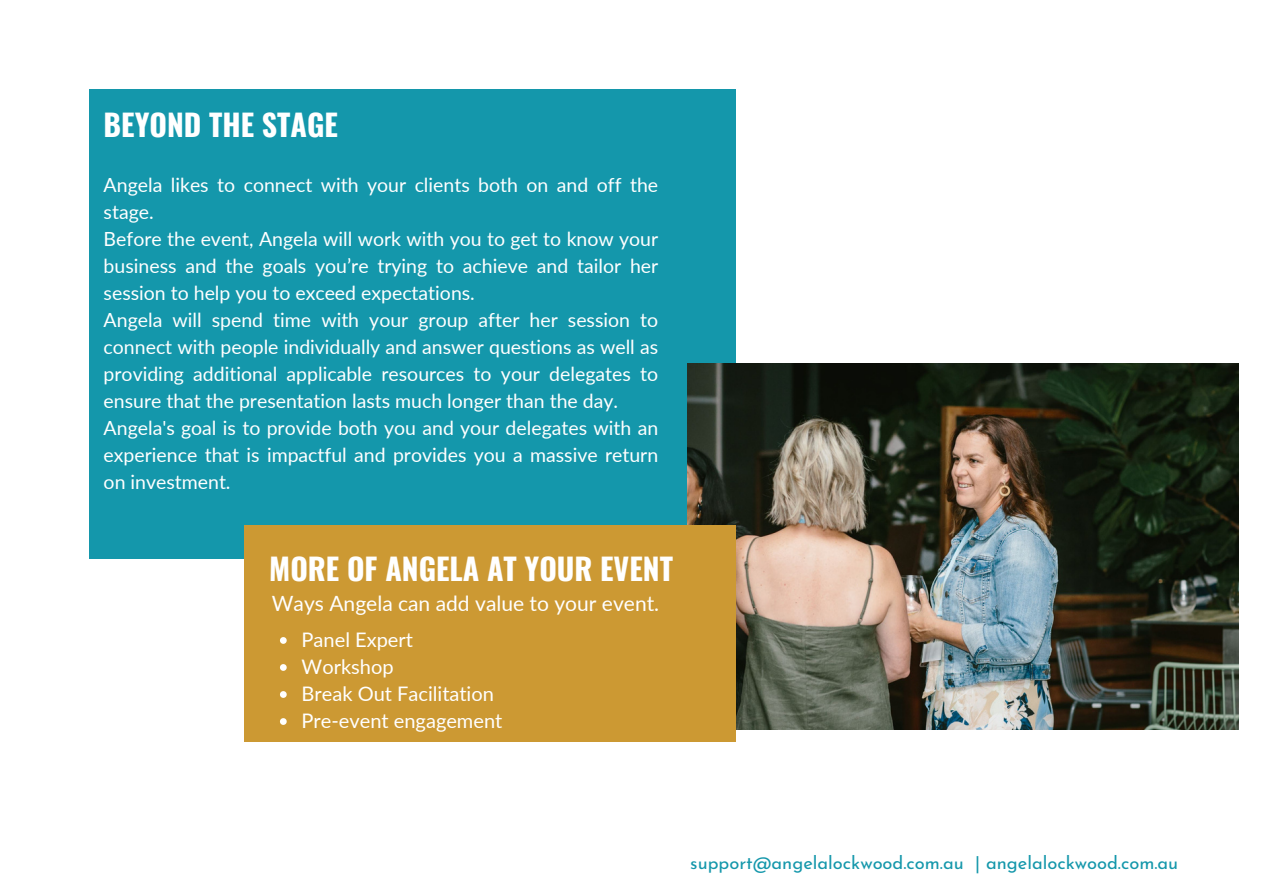
<style>
.page{position:relative;width:1263px;height:894px;background:#fff}
.page>*{position:absolute;margin:0;border:0;box-sizing:border-box;transform-origin:0 0}
.t1{font:700 30px "Oswald";color:#fff}
.t2{font:21px "Lato";color:#fff}
.t3{font:20.1px "Lato";color:#fff}
.t4{font:19.5px/27px "Lato";color:#fff}
.t5{font:18.3px "Josefin Sans";color:#1497ab}
</style>
<div class="page">
<div style="left:89px;top:89px;width:647px;height:469px;background:#1497ab"></div>
<img style="left:687px;top:363px;width:552px;height:366px">
<div style="left:245px;top:524px;width:491px;height:216px;background:#c93"></div>
<svg style="left:280px;top:637px;width:7px;height:6px"></svg>
<svg style="left:280px;top:664px;width:7px;height:6px"></svg>
<svg style="left:280px;top:691px;width:7px;height:6px"></svg>
<svg style="left:280px;top:718px;width:7px;height:6px"></svg>
<h2 class="t1" style="left:104px;top:101px;width:236px">BEYOND THE STAGE</h2>
<p class="t4" style="left:104px;top:171px;width:556px">Angela likes to connect with your clients both on and off the stage.<br>Before the event, Angela will work with you to get to know your business and the goals you’re trying to achieve and tailor her session to help you to exceed expectations.<br>Angela will spend time with your group after her session to connect with people individually and answer questions as well as providing additional applicable resources to your delegates to ensure that the presentation lasts much longer than the day.<br>Angela's goal is to provide both you and your delegates with an experience that is impactful and provides you a massive return on investment.</p>
<h1 class="t1" style="left:269px;top:545px;width:405px">MORE OF ANGELA AT YOUR EVENT</h1>
<p class="t2" style="left:272px;top:589px;width:389px">Ways Angela can add value to your event.</p>
<h2 class="t3" style="left:302px;top:627px;width:113px">Panel Expert</h2>
<p class="t3" style="left:302px;top:654px;width:93px">Workshop</p>
<p class="t3" style="left:302px;top:681px;width:194px">Break Out Facilitation</p>
<p class="t3" style="left:302px;top:708px;width:202px">Pre-event engagement</p>
<p class="t5" style="left:690px;top:855px;width:489px">support@angelalockwood.com.au | angelalockwood.com.au</p>
</div>
